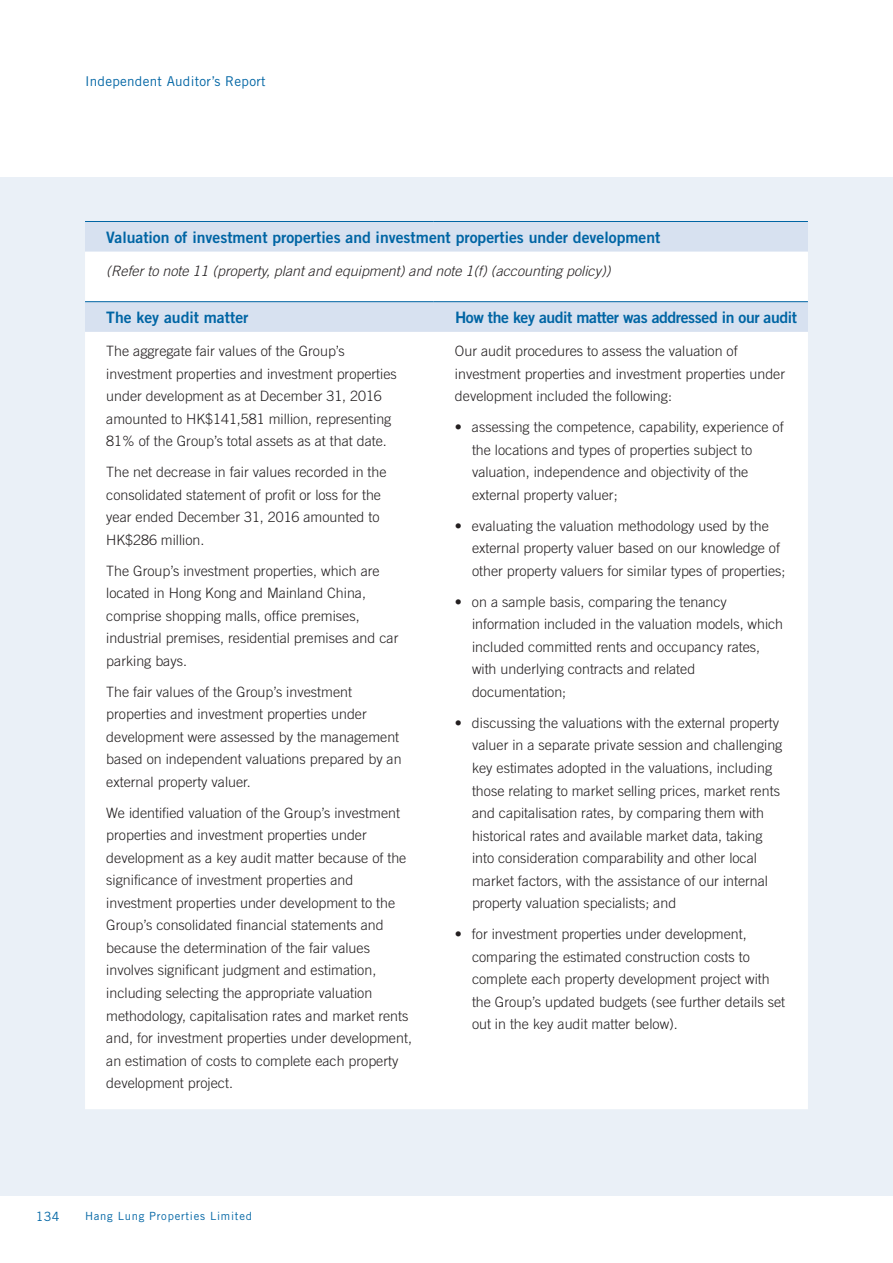
<style>
.page{position:relative;width:893px;height:1263px;background:#fff}
.page>*{position:absolute;margin:0;border:0;box-sizing:border-box;transform-origin:0 0}
.t1{font:15.75px "Trade Gothic LT Std Bd 2";color:#0065a4}
.t2{font:15.75px "Trade Gothic LT Std Bd 2";letter-spacing:-.025em;color:#0065a4}
.t3{font:300 14.25px/22.5px "Trade Gothic LT Std";color:#231f20}
.t4{font:italic 300 14.25px "Trade Gothic LT Std";color:#231f20}
.t5{font:13.5px "Trade Gothic LT Std";letter-spacing:.02em;color:#0065a4}
.t6{font:12.75px "Trade Gothic LT Std";color:#0065a4}
.t7{font:11.25px "Trade Gothic LT Std";letter-spacing:.065em;color:#0065a4}
</style>
<div class="page">
<div style="left:0;top:178px;width:893px;height:1018px;background:#eaf0f7"></div>
<div style="left:85px;top:221px;width:723px;height:31px;background:#d7e1f0"></div>
<div style="left:85px;top:252px;width:723px;height:857px;background:#fff"></div>
<div style="left:85px;top:302px;width:723px;height:30px;background:#d7e1f0"></div>
<hr style="left:85px;top:221px;width:349px;height:1px;background:#0065a4">
<hr style="left:434px;top:221px;width:374px;height:1px;background:#0065a4">
<hr style="left:85px;top:301px;width:349px;height:1px;background:#0065a4">
<hr style="left:434px;top:301px;width:374px;height:1px;background:#0065a4">
<p class="t5" style="left:85px;top:73px;width:182px">Independent Auditor’s Report</p>
<p class="t1" style="left:106px;top:228px;width:556px">Valuation of investment properties and investment properties under development</p>
<p class="t4" style="left:106px;top:263px;width:506px">(Refer to note 11 (property, plant and equipment) and note 1(f) (accounting policy))</p>
<p class="t1" style="left:106px;top:308px;width:144px">The key audit matter</p>
<p class="t2" style="left:455px;top:308px;width:344px">How the key audit matter was addressed in our audit</p>
<p class="t3" style="left:106px;top:340px;width:292px">The aggregate fair values of the Group’s investment properties and investment properties under development as at December 31, 2016 amounted to HK$141,581 million, representing 81% of the Group’s total assets as at that date.</p>
<p class="t3" style="left:106px;top:461px;width:282px">The net decrease in fair values recorded in the consolidated statement of profit or loss for the year ended December 31, 2016 amounted to HK$286 million.</p>
<p class="t3" style="left:106px;top:559px;width:294px">The Group’s investment properties, which are located in Hong Kong and Mainland China, comprise shopping malls, office premises, industrial premises, residential premises and car parking bays.</p>
<p class="t3" style="left:106px;top:680px;width:297px">The fair values of the Group’s investment properties and investment properties under development were assessed by the management based on independent valuations prepared by an external property valuer.</p>
<p class="t3" style="left:106px;top:801px;width:307px">We identified valuation of the Group’s investment properties and investment properties under development as a key audit matter because of the significance of investment properties and investment properties under development to the Group’s consolidated financial statements and because the determination of the fair values involves significant judgment and estimation, including selecting the appropriate valuation methodology, capitalisation rates and market rents and, for investment properties under development, an estimation of costs to complete each property development project.</p>
<p class="t3" style="left:455px;top:340px;width:332px">Our audit procedures to assess the valuation of investment properties and investment properties under development included the following:</p>
<p class="t3" style="left:472px;top:416px;width:313px;text-indent:-17px">• assessing the competence, capability, experience of the locations and types of properties subject to valuation, independence and objectivity of the external property valuer;</p>
<p class="t3" style="left:472px;top:514px;width:315px;text-indent:-17px">• evaluating the valuation methodology used by the external property valuer based on our knowledge of other property valuers for similar types of properties;</p>
<p class="t3" style="left:472px;top:590px;width:313px;text-indent:-17px">• on a sample basis, comparing the tenancy information included in the valuation models, which included committed rents and occupancy rates, with underlying contracts and related documentation;</p>
<p class="t3" style="left:472px;top:711px;width:312px;text-indent:-17px">• discussing the valuations with the external property valuer in a separate private session and challenging key estimates adopted in the valuations, including those relating to market selling prices, market rents and capitalisation rates, by comparing them with historical rates and available market data, taking into consideration comparability and other local market factors, with the assistance of our internal property valuation specialists; and</p>
<p class="t3" style="left:472px;top:922px;width:315px;text-indent:-17px">• for investment properties under development, comparing the estimated construction costs to complete each property development project with the Group’s updated budgets (see further details set out in the key audit matter below).</p>
<p class="t6" style="left:36px;top:1209px;width:25px">134</p>
<p class="t7" style="left:85px;top:1209px;width:168px">Hang Lung Properties Limited</p>
</div>
